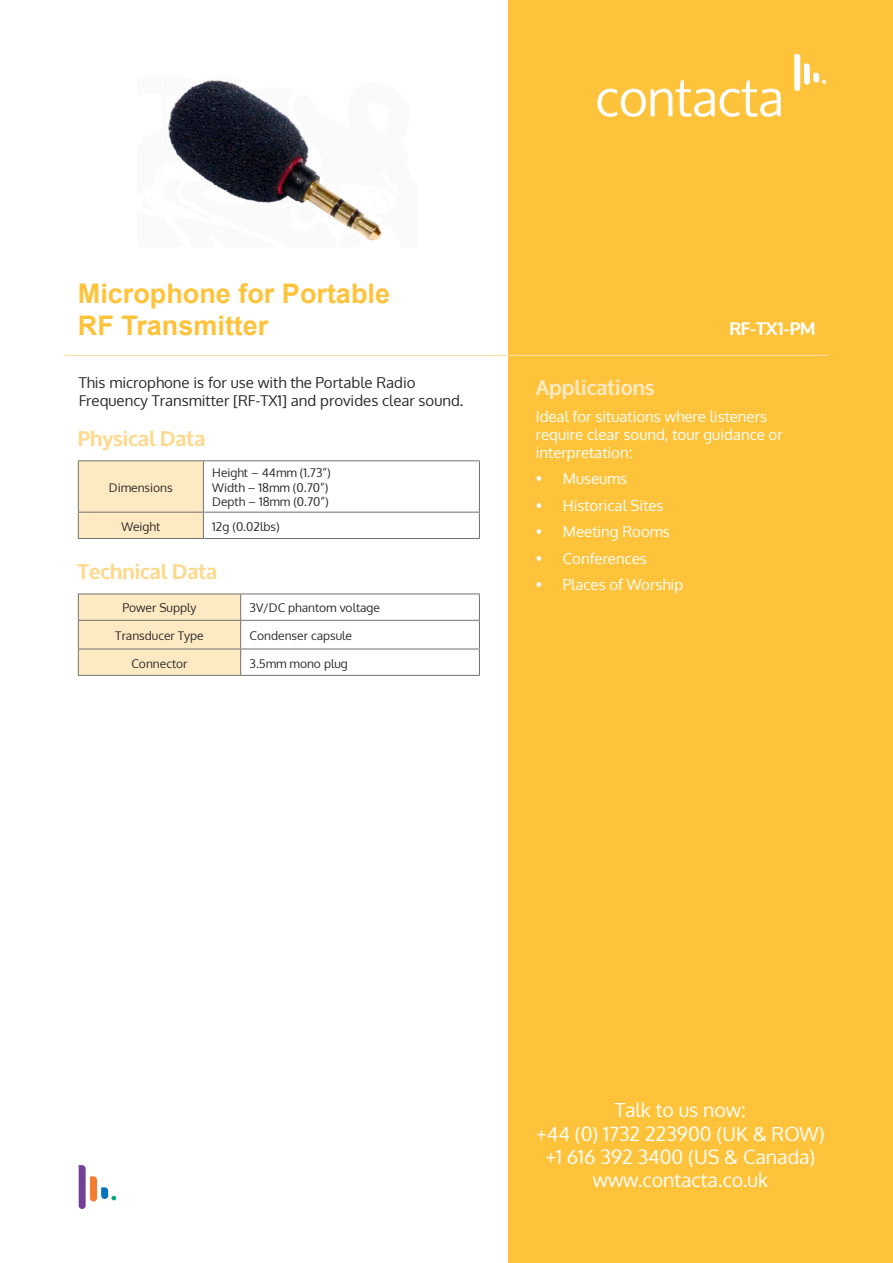
<style>
.page{position:relative;width:893px;height:1263px;background:#fff}
.page>*{position:absolute;margin:0;border:0;box-sizing:border-box;transform-origin:0 0}
.t1{font:700 27px/32.4px "Arial";color:#fec33b}
.t2{font:700 21px "Oxygen";color:#fed88b}
.t3{font:700 21px "Oxygen";color:#feeac2}
.t4{font:19.5px/23.4px "Oxygen";color:#fff;text-align:center}
.t5{font:700 18px "Oxygen";color:#fff}
.t6{font:15px/18px "Oxygen";color:#fff}
.t7{font:15px/18px "Oxygen";color:#2b292a}
.t8{font:12px/14.4px "Oxygen";color:#2b292a}
</style>
<div class="page">
<div style="left:508px;top:0;width:385px;height:1263px;background:#fec33b"></div>
<hr style="left:65px;top:355px;width:763px;height:1px;background:#ffdd9d">
<svg style="left:79px;top:1165px;width:37px;height:44px"></svg>
<svg style="left:597px;top:80px;width:184px;height:37px"></svg>
<svg style="left:794px;top:54px;width:32px;height:37px"></svg>
<hr style="left:78px;top:460px;width:125px;height:1px;background:#707172">
<hr style="left:203px;top:460px;width:277px;height:1px;background:#707172">
<hr style="left:479px;top:461px;width:1px;height:51px;background:#707172">
<hr style="left:203px;top:512px;width:277px;height:1px;background:#707172">
<div style="left:78px;top:461px;width:126px;height:77px;background:#feeac2"></div>
<svg style="left:479px;top:512px;width:1px;height:26px"></svg>
<hr style="left:78px;top:538px;width:125px;height:1px;background:#707172">
<hr style="left:203px;top:538px;width:277px;height:1px;background:#707172">
<hr style="left:241px;top:594px;width:239px;height:1px;background:#707172">
<hr style="left:241px;top:620px;width:239px;height:1px;background:#707172">
<hr style="left:241px;top:649px;width:239px;height:1px;background:#707172">
<svg style="left:78px;top:594px;width:163px;height:81px;background:#f8e4be"></svg>
<svg style="left:479px;top:594px;width:1px;height:81px"></svg>
<hr style="left:78px;top:675px;width:163px;height:1px;background:#707172">
<hr style="left:241px;top:675px;width:239px;height:1px;background:#707172">
<img style="left:167px;top:80px;width:215px;height:161px">
<h1 class="t1" style="left:78px;top:280px;width:314px">Microphone for Portable<br>RF Transmitter</h1>
<p class="t7" style="left:79px;top:375px;width:386px">This microphone is for use with the Portable Radio<br>Frequency Transmitter [RF-TX1] and provides clear sound.</p>
<h2 class="t2" style="left:78px;top:431px;width:129px">Physical Data</h2>
<p class="t8" style="left:109px;top:481px;width:65px">Dimensions</p>
<p class="t8" style="left:212px;top:467px;width:120px">Height – 44mm (1.73”)<br>Width – 18mm (0.70”)<br>Depth – 18mm (0.70”)</p>
<p class="t8" style="left:122px;top:520px;width:40px">Weight</p>
<p class="t8" style="left:212px;top:520px;width:69px">12g (0.02lbs)</p>
<h2 class="t2" style="left:78px;top:564px;width:141px">Technical Data</h2>
<p class="t8" style="left:123px;top:602px;width:75px">Power Supply</p>
<p class="t8" style="left:250px;top:602px;width:132px">3V/DC phantom voltage</p>
<p class="t8" style="left:115px;top:630px;width:90px">Transducer Type</p>
<p class="t8" style="left:250px;top:630px;width:104px">Condenser capsule</p>
<p class="t8" style="left:131px;top:657px;width:58px">Connector</p>
<p class="t8" style="left:250px;top:657px;width:100px">3.5mm mono plug</p>
<h3 class="t5" style="left:729px;top:322px;width:87px">RF-TX1-PM</h3>
<h2 class="t3" style="left:536px;top:380px;width:120px">Applications</h2>
<p class="t6" style="left:536px;top:409px;width:249px">Ideal for situations where listeners require clear sound, tour guidance or interpretation:</p>
<p class="t6" style="left:536px;top:471px;width:93px">• Museums</p>
<p class="t6" style="left:536px;top:498px;width:129px">• Historical Sites</p>
<p class="t6" style="left:536px;top:524px;width:135px">• Meeting Rooms</p>
<p class="t6" style="left:536px;top:551px;width:113px">• Conferences</p>
<p class="t6" style="left:536px;top:577px;width:149px">• Places of Worship</p>
<h3 class="t4" style="left:536px;top:1100px;width:290px">Talk to us now:<br>+44 (0) 1732 223900 (UK &amp; ROW) +1 616 392 3400 (US &amp; Canada) www.contacta.co.uk</h3>
</div>
